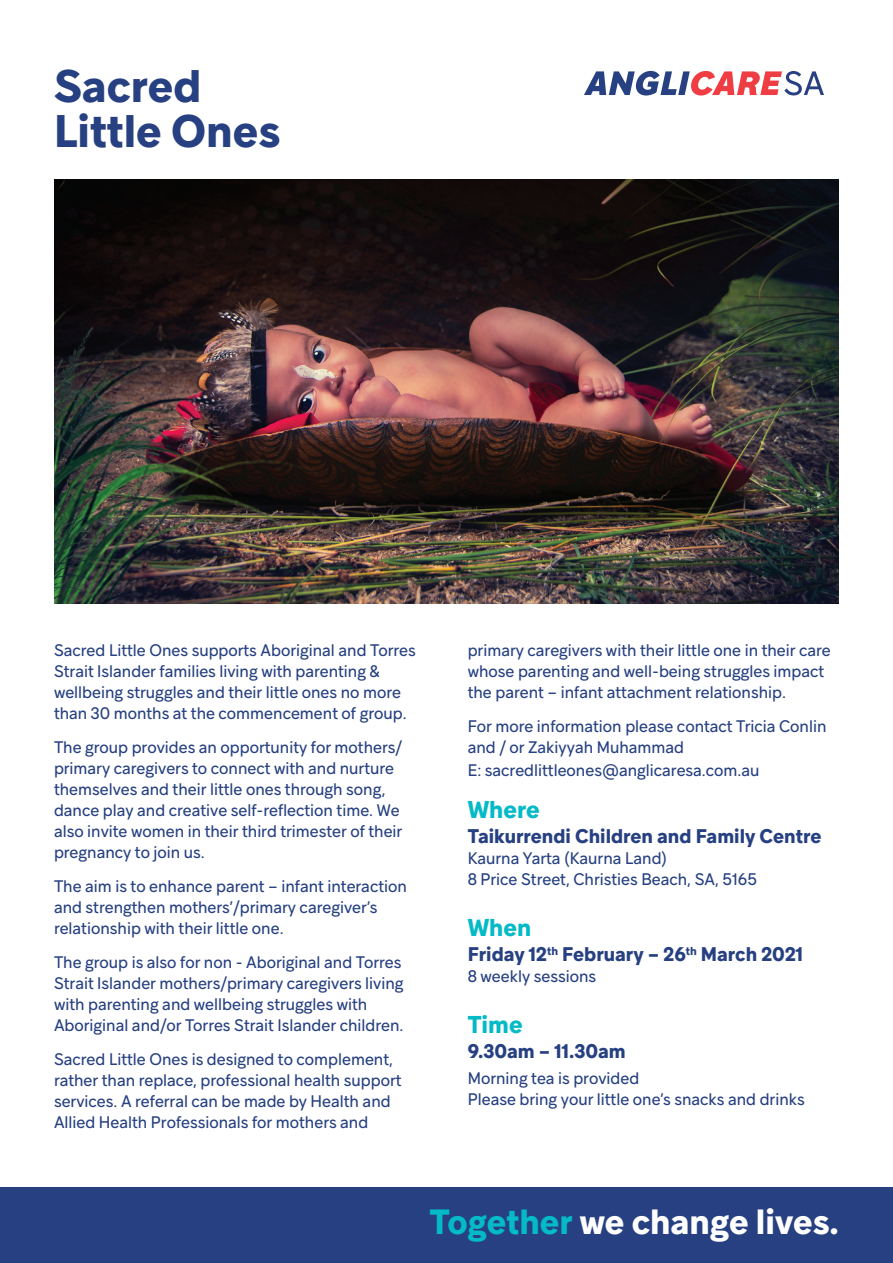
<style>
.page{position:relative;width:893px;height:1263px;background:#fff}
.page>*{position:absolute;margin:0;border:0;box-sizing:border-box;transform-origin:0 0}
.t1{font:700 45px/45px "Guillon";color:#264081}
.t2{font:700 34.5px "Guillon";color:#fff}
.t3{font:700 24px "Guillon";color:#03bac6}
.t4{font:700 19.5px "Guillon";color:#264081}
.t5{font:16.5px/21px "Guillon";color:#264081}
.s1{color:#03bac6}
</style>
<div class="page">
<div style="left:0;top:1187px;width:893px;height:76px;background:#264081"></div>
<svg style="left:584px;top:71px;width:240px;height:25px"></svg>
<img style="left:54px;top:180px;width:785px;height:423px">
<p class="t1" style="left:54px;top:62px;width:228px">Sacred<br>Little Ones</p>
<p class="t5" style="left:54px;top:640px;width:363px">Sacred Little Ones supports Aboriginal and Torres Strait Islander families living with parenting &amp; wellbeing struggles and their little ones no more than 30 months at the commencement of group.</p>
<p class="t5" style="left:54px;top:736px;width:350px">The group provides an opportunity for mothers/ primary caregivers to connect with and nurture themselves and their little ones through song, dance play and creative self-reflection time. We also invite women in their third trimester of their pregnancy to join us.</p>
<p class="t5" style="left:54px;top:875px;width:354px">The aim is to enhance parent – infant interaction and strengthen mothers’/primary caregiver’s relationship with their little one.</p>
<p class="t5" style="left:54px;top:951px;width:351px">The group is also for non - Aboriginal and Torres Strait Islander mothers/primary caregivers living with parenting and wellbeing struggles with Aboriginal and/or Torres Strait Islander children.</p>
<p class="t5" style="left:54px;top:1048px;width:349px">Sacred Little Ones is designed to complement, rather than replace, professional health support services. A referral can be made by Health and Allied Health Professionals for mothers and</p>
<p class="t5" style="left:468px;top:640px;width:365px">primary caregivers with their little one in their care whose parenting and well-being struggles impact the parent – infant attachment relationship.</p>
<p class="t5" style="left:468px;top:715px;width:360px">For more information please contact Tricia Conlin and / or Zakiyyah Muhammad</p>
<p class="t5" style="left:468px;top:759px;width:293px">E: sacredlittleones@anglicaresa.com.au</p>
<p class="t3" style="left:468px;top:794px;width:74px">Where</p>
<p class="t4" style="left:468px;top:824px;width:355px">Taikurrendi Children and Family Centre</p>
<p class="t5" style="left:468px;top:847px;width:201px">Kaurna Yarta (Kaurna Land)</p>
<p class="t5" style="left:468px;top:868px;width:291px">8 Price Street, Christies Beach, SA, 5165</p>
<p class="t3" style="left:468px;top:912px;width:65px">When</p>
<p class="t4" style="left:468px;top:942px;width:337px">Friday 12<sup>th</sup> February – 26<sup>th</sup> March 2021</p>
<p class="t5" style="left:468px;top:965px;width:130px">8 weekly sessions</p>
<p class="t3" style="left:468px;top:1009px;width:56px">Time</p>
<p class="t4" style="left:468px;top:1039px;width:160px">9.30am – 11.30am</p>
<p class="t5" style="left:468px;top:1067px;width:173px">Morning tea is provided</p>
<p class="t5" style="left:468px;top:1088px;width:338px">Please bring your little one’s snacks and drinks</p>
<p class="t2" style="left:430px;top:1200px;width:411px"><span class="s1">Together</span> we change lives.</p>
</div>
